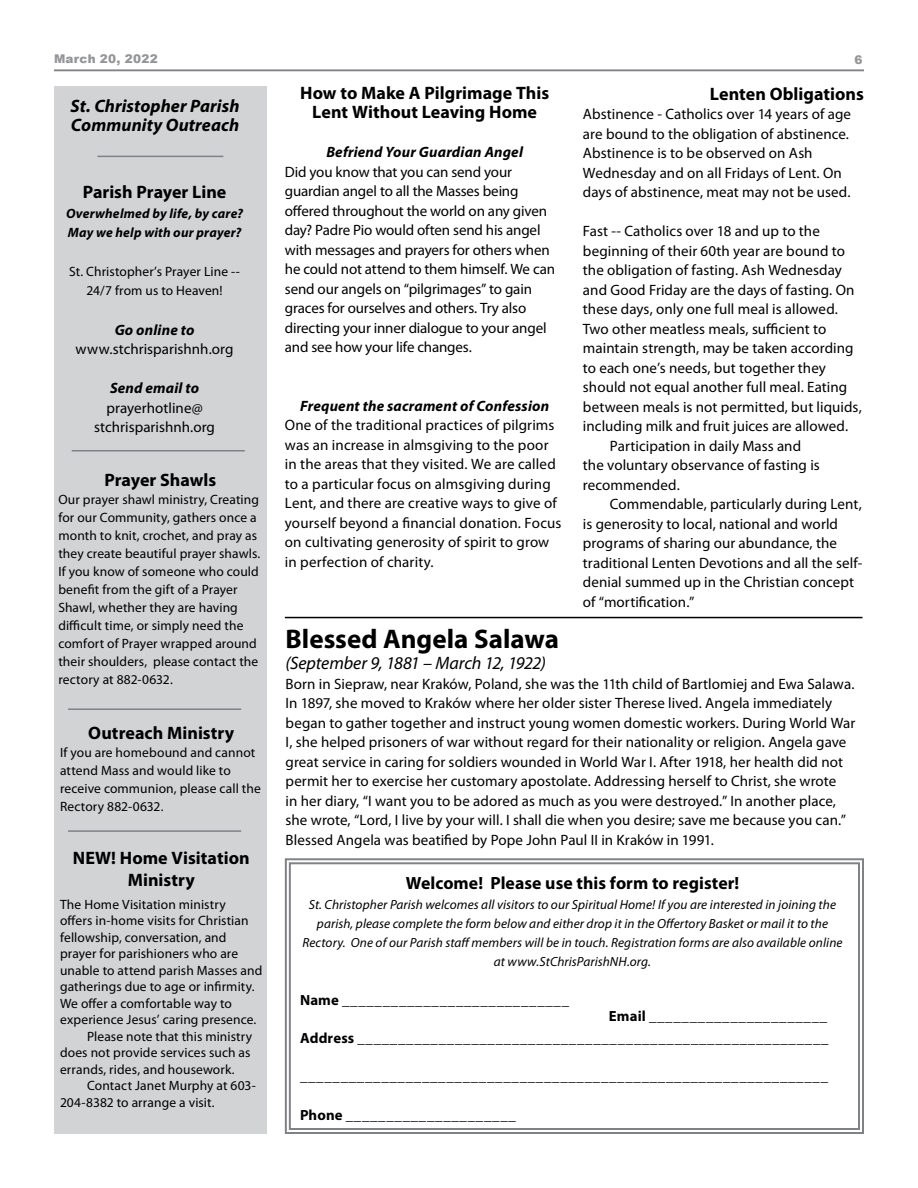
<style>
.page{position:relative;width:918px;height:1188px;background:#fff}
.page>*{position:absolute;margin:0;border:0;box-sizing:border-box;transform-origin:0 0}
.t1{font:700 27px "Myriad Pro";color:#000}
.t2{font:700 18px/22.5px "Myriad Pro";color:#000;text-align:center}
.t3{font:italic 700 18px/19.5px "Myriad Pro";letter-spacing:.005em;color:#000}
.t4{font:italic 18px "Myriad Pro";letter-spacing:-.01em;color:#000}
.t5{font:700 17.7px "Myriad Pro";letter-spacing:.005em;color:#000}
.t6{font:15px/19.5px "Myriad Pro";letter-spacing:.005em;color:#000}
.t7{font:italic 700 15px "Myriad Pro";letter-spacing:.01em;color:#000}
.t8{font:700 14.7px "Myriad Pro";letter-spacing:.01em;color:#000}
.t9{font:13.5px/18px "Myriad Pro";letter-spacing:.01em;color:#000}
.t10{font:italic 700 13.5px/19.5px "Myriad Pro";letter-spacing:.015em;color:#000}
.t11{font:italic 13.35px/19.2px "Myriad Pro";letter-spacing:.005em;color:#000;text-align:center}
.t12{font:900 12px "Arial";letter-spacing:.025em;color:#939598}
</style>
<div class="page">
<div style="left:54px;top:86px;width:213px;height:1048px;background:#d1d3d4"></div>
<hr style="left:54px;top:70px;width:810px;height:1px;background:#808285">
<hr style="left:72px;top:450px;width:173px;height:2px;background:#808285">
<hr style="left:68px;top:708px;width:173px;height:2px;background:#808285">
<hr style="left:97px;top:156px;width:126px;height:1px;background:#808285">
<hr style="left:68px;top:830px;width:173px;height:2px;background:#808285">
<svg style="left:284px;top:858px;width:580px;height:276px"></svg>
<div style="left:289px;top:862px;width:571px;height:268px;border:2px solid #808285"></div>
<hr style="left:285px;top:617px;width:577px;height:1px;background:#000">
<p class="t12" style="left:54px;top:50px;width:105px">March 20, 2022</p>
<p class="t12" style="left:854px;top:51px;width:10px">6</p>
<p class="t3" style="left:71px;top:95px;width:170px">St. Christopher Parish<br>Community Outreach</p>
<p class="t2" style="left:83px;top:180px;width:145px">Parish Prayer Line</p>
<p class="t10" style="left:66px;top:203px;width:179px">Overwhelmed by life, by care?<br>May we help with our prayer?</p>
<p class="t9" style="left:69px;top:262px;width:172px;line-height:19.5px;text-align:center">St. Christopher’s Prayer Line --<br>24/7 from us to Heaven!</p>
<p class="t7" style="left:115px;top:320px;width:81px">Go online to</p>
<p class="t6" style="left:76px;top:339px;width:159px">www.stchrisparishnh.org</p>
<p class="t7" style="left:110px;top:378px;width:91px">Send email to</p>
<p class="t6" style="left:94px;top:397px;width:122px;text-align:center">prayerhotline@ stchrisparishnh.org</p>
<p class="t2" style="left:105px;top:468px;width:113px">Prayer Shawls</p>
<p class="t9" style="left:58px;top:491px;width:204px">Our prayer shawl ministry, Creating for our Community, gathers once a month to knit, crochet, and pray as they create beautiful prayer shawls.<br>If you know of someone who could benefit from the gift of a Prayer<br>Shawl, whether they are having difficult time, or simply need the comfort of Prayer wrapped around their shoulders, please contact the rectory at 882-0632.</p>
<p class="t2" style="left:88px;top:721px;width:147px">Outreach Ministry</p>
<p class="t9" style="left:60px;top:744px;width:202px">If you are homebound and cannot attend Mass and would like to receive communion, please call the<br>Rectory 882-0632.</p>
<p class="t2" style="left:73px;top:846px;width:178px">NEW! Home Visitation<br>Ministry</p>
<p class="t9" style="left:60px;top:895px;width:167px">The Home Visitation ministry</p>
<p class="t9" style="left:60px;top:912px;width:190px">offers in-home visits for Christian</p>
<p class="t9" style="left:60px;top:928px;width:168px">fellowship, conversation, and</p>
<p class="t9" style="left:60px;top:945px;width:180px">prayer for parishioners who are</p>
<p class="t9" style="left:60px;top:961px;width:204px">unable to attend parish Masses and</p>
<p class="t9" style="left:60px;top:978px;width:196px">gatherings due to age or infirmity.</p>
<p class="t9" style="left:60px;top:994px;width:173px">We offer a comfortable way to</p>
<p class="t9" style="left:60px;top:1011px;width:198px">experience Jesus’ caring presence.</p>
<p class="t9" style="left:87px;top:1027px;width:167px">Please note that this ministry</p>
<p class="t9" style="left:60px;top:1043px;width:192px">does not provide services such as</p>
<p class="t9" style="left:60px;top:1060px;width:176px">errands, rides, and housework.</p>
<p class="t9" style="left:87px;top:1076px;width:170px">Contact Janet Murphy at 603-</p>
<p class="t9" style="left:60px;top:1093px;width:156px">204-8382 to arrange a visit.</p>
<p class="t2" style="left:300px;top:82px;width:250px;line-height:19.5px">How to Make A Pilgrimage This<br>Lent Without Leaving Home</p>
<p class="t7" style="left:326px;top:143px;width:198px">Befriend Your Guardian Angel</p>
<p class="t6" style="left:285px;top:162px;width:272px">Did you know that you can send your guardian angel to all the Masses being offered throughout the world on any given day? Padre Pio would often send his angel with messages and prayers for others when he could not attend to them himself. We can send our angels on “pilgrimages” to gain graces for ourselves and others. Try also directing your inner dialogue to your angel and see how your life changes.</p>
<p class="t7" style="left:300px;top:396px;width:251px">Frequent the sacrament of Confession</p>
<p class="t6" style="left:285px;top:415px;width:278px">One of the traditional practices of pilgrims was an increase in almsgiving to the poor in the areas that they visited. We are called to a particular focus on almsgiving during Lent, and there are creative ways to give of yourself beyond a financial donation. Focus on cultivating generosity of spirit to grow in perfection of charity.</p>
<p class="t2" style="left:710px;top:82px;width:156px">Lenten Obligations</p>
<p class="t6" style="left:583px;top:104px;width:270px">Abstinence - Catholics over 14 years of age are bound to the obligation of abstinence.<br>Abstinence is to be observed on Ash Wednesday and on all Fridays of Lent. On days of abstinence, meat may not be used.</p>
<p class="t6" style="left:583px;top:221px;width:238px">Fast -- Catholics over 18 and up to the</p>
<p class="t6" style="left:583px;top:241px;width:264px">beginning of their 60th year are bound to</p>
<p class="t6" style="left:583px;top:260px;width:260px">the obligation of fasting. Ash Wednesday</p>
<p class="t6" style="left:583px;top:280px;width:273px">and Good Friday are the days of fasting. On</p>
<p class="t6" style="left:583px;top:299px;width:257px">these days, only one full meal is allowed.</p>
<p class="t6" style="left:583px;top:319px;width:245px">Two other meatless meals, sufficient to</p>
<p class="t6" style="left:583px;top:338px;width:272px">maintain strength, may be taken according</p>
<p class="t6" style="left:583px;top:358px;width:245px">to each one’s needs, but together they</p>
<p class="t6" style="left:583px;top:377px;width:266px">should not equal another full meal. Eating</p>
<p class="t6" style="left:583px;top:397px;width:280px">between meals is not permitted, but liquids,</p>
<p class="t6" style="left:583px;top:416px;width:267px">including milk and fruit juices are allowed.</p>
<p class="t6" style="left:610px;top:436px;width:193px">Participation in daily Mass and</p>
<p class="t6" style="left:583px;top:455px;width:238px">the voluntary observance of fasting is</p>
<p class="t6" style="left:583px;top:475px;width:98px">recommended.</p>
<p class="t6" style="left:610px;top:494px;width:253px">Commendable, particularly during Lent,</p>
<p class="t6" style="left:583px;top:514px;width:257px">is generosity to local, national and world</p>
<p class="t6" style="left:583px;top:533px;width:256px">programs of sharing our abundance, the</p>
<p class="t6" style="left:583px;top:553px;width:281px">traditional Lenten Devotions and all the self-</p>
<p class="t6" style="left:583px;top:572px;width:273px">denial summed up in the Christian concept</p>
<p class="t6" style="left:583px;top:592px;width:113px">of “mortification.”</p>
<h1 class="t1" style="left:286px;top:621px;width:275px">Blessed Angela Salawa</h1>
<p class="t4" style="left:286px;top:652px;width:262px">(September 9, 1881 – March 12, 1922)</p>
<p class="t6" style="left:286px;top:674px;width:571px">Born in Siepraw, near Kraków, Poland, she was the 11th child of Bartlomiej and Ewa Salawa.<br>In 1897, she moved to Kraków where her older sister Therese lived. Angela immediately began to gather together and instruct young women domestic workers. During World War I, she helped prisoners of war without regard for their nationality or religion. Angela gave great service in caring for soldiers wounded in World War I. After 1918, her health did not permit her to exercise her customary apostolate. Addressing herself to Christ, she wrote<br>in her diary, “I want you to be adored as much as you were destroyed.” In another place, she wrote, “Lord, I live by your will. I shall die when you desire; save me because you can.” Blessed Angela was beatified by Pope John Paul II in Kraków in 1991.</p>
<p class="t5" style="left:406px;top:872px;width:335px">Welcome! Please use this form to register!</p>
<p class="t11" style="left:302px;top:894px;width:542px">St. Christopher Parish welcomes all visitors to our Spiritual Home! If you are interested in joining the parish, please complete the form below and either drop it in the Offertory Basket or mail it to the Rectory. One of our Parish staff members will be in touch. Registration forms are also available online at www.StChrisParishNH.org.</p>
<p class="t8" style="left:300px;top:990px;width:271px">Name ____________________________</p>
<p class="t8" style="left:300px;top:1028px;width:530px">Address __________________________________________________________</p>
<p class="t8" style="left:300px;top:1067px;width:530px">_________________________________________________________________</p>
<p class="t8" style="left:300px;top:1105px;width:217px">Phone _____________________</p>
<p class="t8" style="left:609px;top:1006px;width:220px">Email ______________________</p>
</div>
